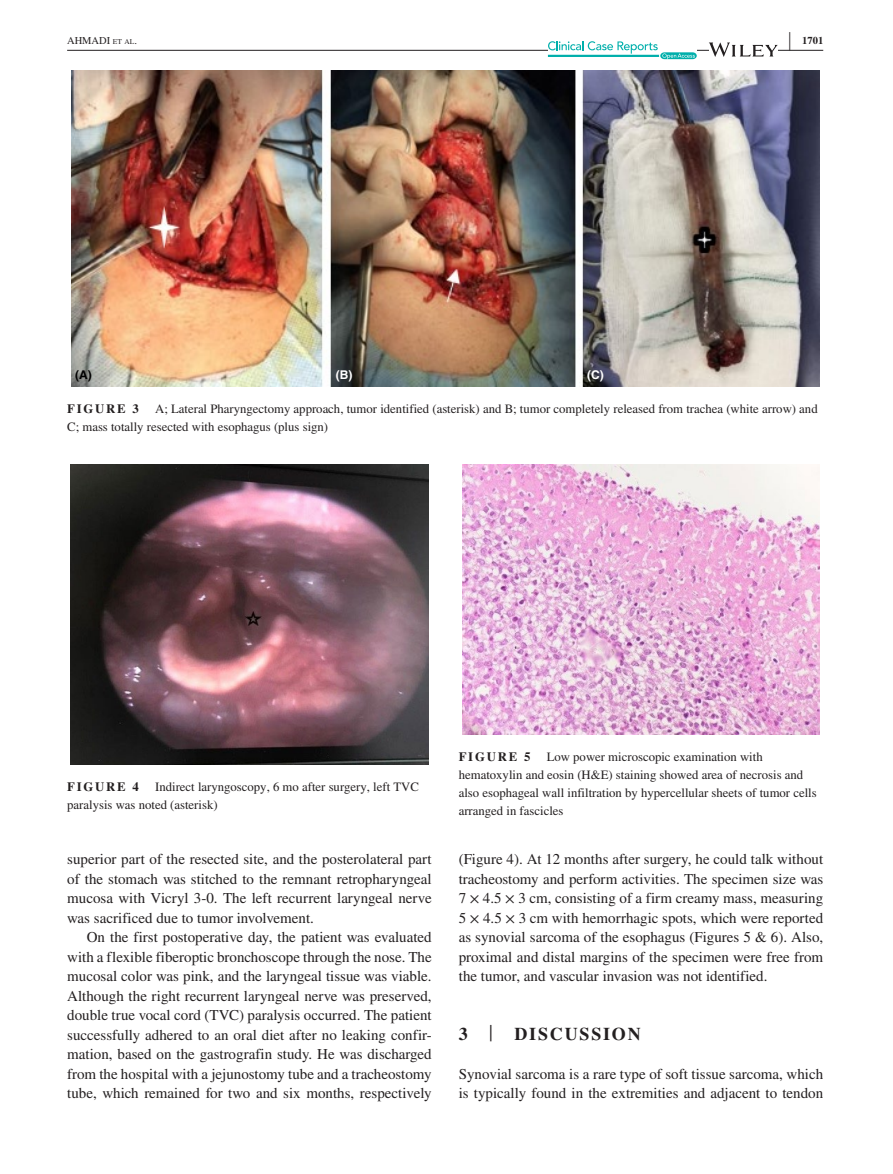
<style>
.page{position:relative;width:893px;height:1174px;background:#fff}
.page>*{position:absolute;margin:0;border:0;box-sizing:border-box;transform-origin:0 0}
.t1{font:700 25.95px "STIX";color:#231f20;scale:.36 1}
.t2{font:700 18px "STIX";letter-spacing:.1em;color:#231f20}
.t3{font:15px/19.5px "STIX";color:#231f20;text-align:justify}
.t4{font:12.75px/18px "STIX";color:#231f20}
.t5{font:700 12.75px "STIX";letter-spacing:.14em;color:#231f20}
.t6{font:700 12px "Helvetica";color:#fff}
.t7{font:700 12px "Helvetica";color:#000}
.t8{font:10.5px "STIX";color:#231f20}
.t9{font:700 10.5px "STIX";color:#231f20}
.s1{font-size:7.35px}
.s2{font-weight:400;font-size:23.7px}
</style>
<div class="page">
<hr style="left:67px;top:50px;width:756px;height:1px;background:#231f20">
<svg style="left:548px;top:41px;width:149px;height:18px"></svg>
<svg style="left:709px;top:42px;width:69px;height:15px"></svg>
<img style="left:71px;top:70px;width:748px;height:316px">
<div style="left:67px;top:465px;width:365px;height:299px;background:linear-gradient(to bottom,#fff,#fff)"></div>
<img style="left:71px;top:465px;width:357px;height:299px">
<img style="left:462px;top:465px;width:358px;height:269px">
<h1 class="t1" style="left:789px;top:26px;width:7px">|</h1>
<p class="t8" style="left:67px;top:33px;width:71px">AHMADI <span class="s1">et al</span>.</p>
<p class="t9" style="left:802px;top:34px;width:22px">1701</p>
<p class="t7" style="left:75px;top:368px;width:18px">(A)</p>
<p class="t6" style="left:336px;top:368px;width:18px">(B)</p>
<p class="t6" style="left:587px;top:368px;width:18px">(C)</p>
<p class="t5" style="left:67px;top:401px;width:73px">FIGURE 3</p>
<p class="t4" style="left:67px;top:401px;width:752px;text-indent:88px">A; Lateral Pharyngectomy approach, tumor identified (asterisk) and B; tumor completely released from trachea (white arrow) and<br>C; mass totally resected with esophagus (plus sign)</p>
<p class="t5" style="left:67px;top:779px;width:73px">FIGURE 4</p>
<p class="t4" style="left:67px;top:778px;width:353px;text-indent:88px">Indirect laryngoscopy, 6 mo after surgery, left TVC paralysis was noted (asterisk)</p>
<p class="t3" style="left:67px;top:850px;width:366px">superior part of the resected site, and the posterolateral part of the stomach was stitched to the remnant retropharyngeal mucosa with Vicryl 3-0. The left recurrent laryngeal nerve was sacrificed due to tumor involvement.</p>
<p class="t3" style="left:67px;top:928px;width:366px;text-indent:20px">On the first postoperative day, the patient was evaluated with a flexible fiberoptic bronchoscope through the nose. The mucosal color was pink, and the laryngeal tissue was viable.<br>Although the right recurrent laryngeal nerve was preserved, double true vocal cord (TVC) paralysis occurred. The patient successfully adhered to an oral diet after no leaking confir&shy;mation, based on the gastrografin study. He was discharged from the hospital with a jejunostomy tube and a tracheostomy tube, which remained for two and six months, respectively</p>
<p class="t5" style="left:459px;top:749px;width:73px">FIGURE 5</p>
<p class="t4" style="left:459px;top:748px;width:360px;text-indent:88px">Low power microscopic examination with hematoxylin and eosin (H&amp;E) staining showed area of necrosis and also esophageal wall infiltration by hypercellular sheets of tumor cells arranged in fascicles</p>
<p class="t3" style="left:459px;top:850px;width:366px">(Figure 4). At 12 months after surgery, he could talk without tracheostomy and perform activities. The specimen size was 7 × 4.5 × 3 cm, consisting of a firm creamy mass, measuring 5 × 4.5 × 3 cm with hemorrhagic spots, which were reported as synovial sarcoma of the esophagus (Figures 5 &amp; 6). Also, proximal and distal margins of the specimen were free from the tumor, and vascular invasion was not identified.</p>
<p class="t2" style="left:459px;top:1022px;width:184px">3 <span class="s2">|</span> DISCUSSION</p>
<p class="t3" style="left:459px;top:1064px;width:366px">Synovial sarcoma is a rare type of soft tissue sarcoma, which is typically found in the extremities and adjacent to tendon</p>
</div>
